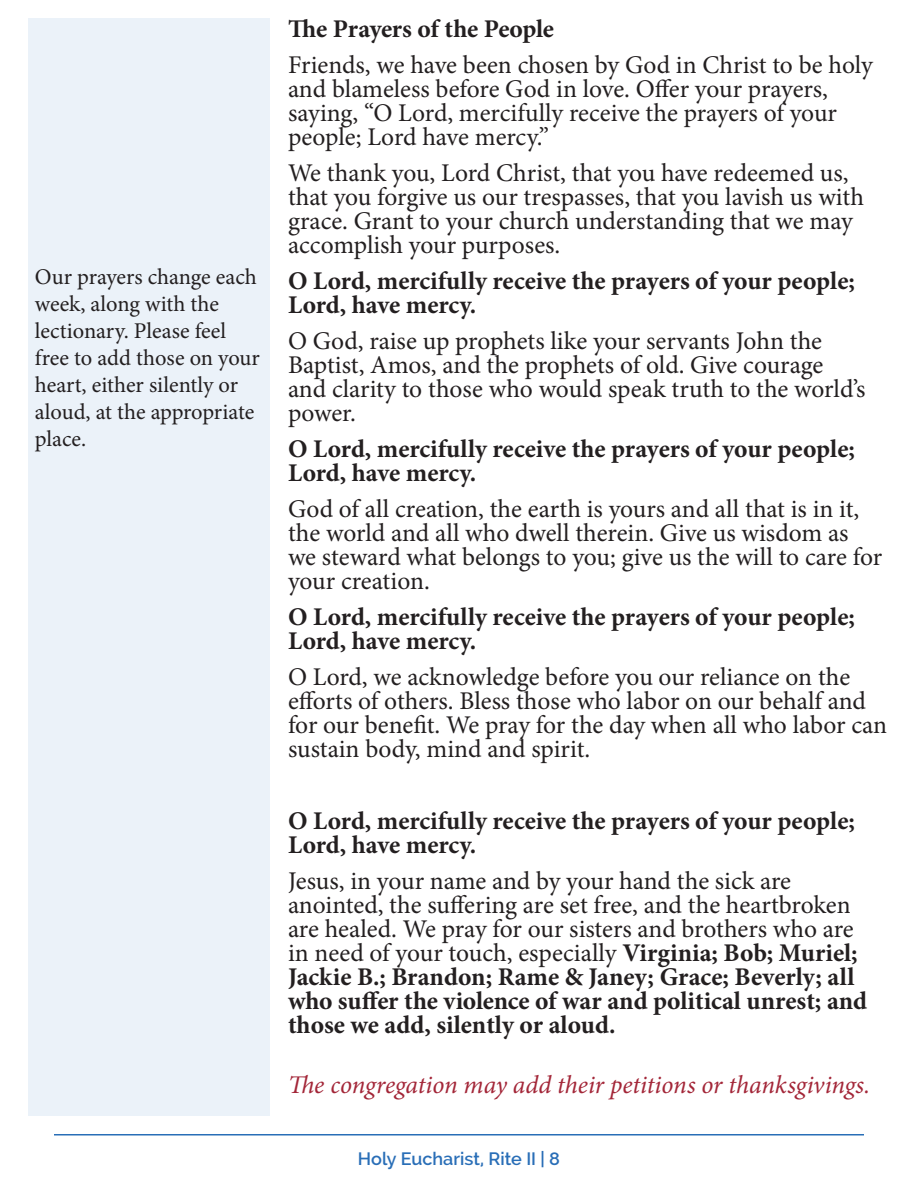
<style>
.page{position:relative;width:918px;height:1188px;background:#fff}
.page>*{position:absolute;margin:0;border:0;box-sizing:border-box;transform-origin:0 0}
.People{font:25.5px/24px "Minion Pro";letter-spacing:-.005em;color:#231f20}
.People-2{font:700 25.5px/24px "Minion Pro";letter-spacing:-.005em;color:#231f20}
.t1{font:italic 25.5px "Minion Pro";letter-spacing:-.005em;color:#a32638}
.t2{font:22.5px/27px "Minion Pro";color:#231f20}
.t3{font:600 18px "Raleway";color:#296eb7}
.s1{font-weight:700}
</style>
<div class="page">
<hr style="left:54px;top:1134px;width:810px;height:2px;background:#296eb7">
<div style="left:28px;top:18px;width:242px;height:1098px;background:#ebf2f9"></div>
<p class="t2" style="left:35px;top:264px;width:227px">Our prayers change each week, along with the lectionary. Please feel free to add those on your heart, either silently or aloud, at the appropriate place.</p>
<p class="People-2" style="left:288px;top:16px;width:268px">The Prayers of the People</p>
<p class="People" style="left:288px;top:53px;width:586px">Friends, we have been chosen by God in Christ to be holy and blameless before God in love. Offer your prayers, saying, “O Lord, mercifully receive the prayers of your people; Lord have mercy.”</p>
<p class="People" style="left:288px;top:161px;width:578px">We thank you, Lord Christ, that you have redeemed us, that you forgive us our trespasses, that you lavish us with grace. Grant to your church understanding that we may accomplish your purposes.</p>
<p class="People-2" style="left:288px;top:268px;width:568px">O Lord, mercifully receive the prayers of your people;<br>Lord, have mercy.</p>
<p class="People" style="left:288px;top:329px;width:579px">O God, raise up prophets like your servants John the Baptist, Amos, and the prophets of old. Give courage and clarity to those who would speak truth to the world’s power.</p>
<p class="People-2" style="left:288px;top:436px;width:568px">O Lord, mercifully receive the prayers of your people;<br>Lord, have mercy.</p>
<p class="People" style="left:288px;top:497px;width:596px">God of all creation, the earth is yours and all that is in it, the world and all who dwell therein. Give us wisdom as we steward what belongs to you; give us the will to care for your creation.</p>
<p class="People-2" style="left:288px;top:604px;width:568px">O Lord, mercifully receive the prayers of your people;<br>Lord, have mercy.</p>
<p class="People" style="left:288px;top:665px;width:601px">O Lord, we acknowledge before you our reliance on the efforts of others. Bless those who labor on our behalf and for our benefit. We pray for the day when all who labor can sustain body, mind and spirit.</p>
<p class="People-2" style="left:288px;top:808px;width:568px">O Lord, mercifully receive the prayers of your people;<br>Lord, have mercy.</p>
<p class="People" style="left:288px;top:869px;width:581px">Jesus, in your name and by your hand the sick are anointed, the suffering are set free, and the heartbroken are healed. We pray for our sisters and brothers who are in need of your touch, especially <span class="s1">Virginia; Bob; Muriel; Jackie B.; Brandon; Rame &amp; Janey; Grace; Beverly; all who suffer the violence of war and political unrest; and those we add, silently or aloud.</span></p>
<p class="t1" style="left:288px;top:1067px;width:584px">The congregation may add their petitions or thanksgivings.</p>
<p class="t3" style="left:358px;top:1149px;width:204px">Holy Eucharist, Rite II | 8</p>
</div>
